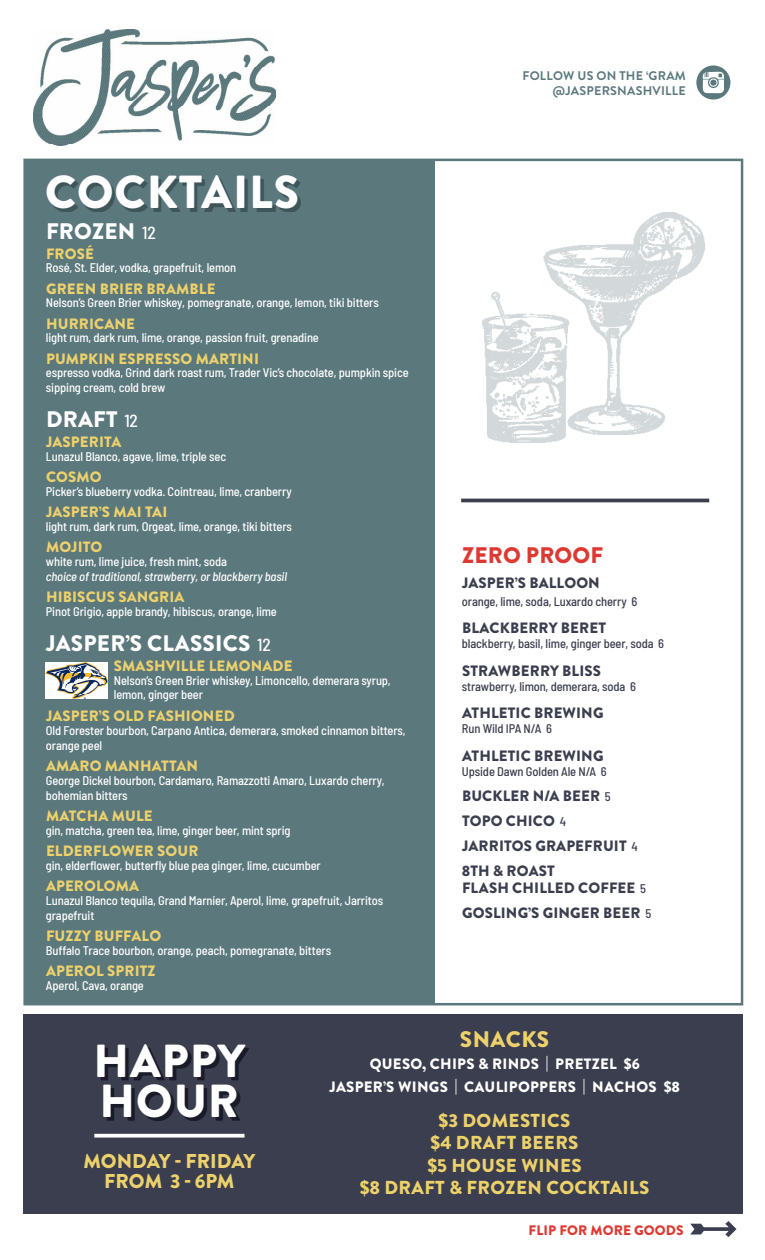
<style>
.page{position:relative;width:765px;height:1260px;background:#fff}
.page>*{position:absolute;margin:0;border:0;box-sizing:border-box;transform-origin:0 0}
.t1{font:900 46.25px "Brandon Grotesque";letter-spacing:.02em;color:#fff}
.t2{font:900 22.5px "Brandon Grotesque";letter-spacing:.01em;color:#fff}
.t3{font:900 22.5px "Brandon Grotesque";letter-spacing:.01em;color:#dd3832}
.t4{font:900 22.5px "Brandon Grotesque";letter-spacing:.02em;color:#edd16b}
.t5{font:900 20px "Brandon Grotesque";color:#edd16b}
.t6{font:900 18.75px "Brandon Grotesque";letter-spacing:.02em;color:#edd16b}
.t7{font:900 15px "Brandon Grotesque";letter-spacing:.01em;color:#edd16b}
.t8{font:900 15px "Brandon Grotesque";letter-spacing:.01em;color:#3b3e4e}
.t9{font:900 15px "Brandon Grotesque";letter-spacing:.02em;color:#fff}
.t10{font:900 13.75px "Brandon Grotesque";letter-spacing:.01em;color:#dd3832}
.t11{font:500 semi-condensed 12.5px/15px "Barlow";letter-spacing:-.01em;color:#fff}
.t12{font:500 semi-condensed 12.5px "Barlow";letter-spacing:-.01em;color:#3b3e4e}
.t13{font:italic 500 semi-condensed 12.5px "Barlow";letter-spacing:-.01em;color:#fff}
.t14{font:700 12.5px "Brandon Grotesque";letter-spacing:.02em;color:#5b787d}
.s1{font-family:"Barlow";font-weight:500;font-stretch:semi-condensed;font-size:17.5px}
.s2{font-family:"Barlow";font-weight:500;font-stretch:semi-condensed;font-size:12.5px}
</style>
<div class="page">
<div style="left:25px;top:160px;width:410px;height:844px;background:#5b787d"></div>
<img style="left:34px;top:30px;width:242px;height:116px">
<svg style="left:696px;top:65px;width:34px;height:35px"></svg>
<div style="left:23px;top:1014px;width:720px;height:200px;background:#3b3e4e"></div>
<svg style="left:690px;top:1221px;width:47px;height:16px"></svg>
<svg style="left:50px;top:179px;width:250px;height:33px"></svg>
<img style="left:482px;top:212px;width:222px;height:231px">
<hr style="left:461px;top:499px;width:248px;height:3px;background:#3b3e4e">
<svg style="left:101px;top:1047px;width:148px;height:74px"></svg>
<svg style="left:94px;top:1134px;width:151px;height:4px"></svg>
<img style="left:46px;top:663px;width:61px;height:35px">
<p class="t1" style="left:45px;top:160px;width:255px">COCKTAILS</p>
<p class="t2" style="left:46px;top:215px;width:111px">FROZEN <span class="s1">12</span></p>
<p class="t7" style="left:46px;top:243px;width:49px">FROSÉ</p>
<p class="t11" style="left:46px;top:259px;width:192px">Rosé, St. Elder, vodka, grapefruit, lemon</p>
<p class="t7" style="left:46px;top:278px;width:171px">GREEN BRIER BRAMBLE</p>
<p class="t11" style="left:46px;top:294px;width:334px">Nelson’s Green Brier whiskey, pomegranate, orange, lemon, tiki bitters</p>
<p class="t7" style="left:46px;top:313px;width:91px">HURRICANE</p>
<p class="t11" style="left:46px;top:329px;width:274px">light rum, dark rum, lime, orange, passion fruit, grenadine</p>
<p class="t7" style="left:46px;top:348px;width:214px">PUMPKIN ESPRESSO MARTINI</p>
<p class="t11" style="left:46px;top:364px;width:364px">espresso vodka, Grind dark roast rum, Trader Vic’s chocolate, pumpkin spice sipping cream, cold brew</p>
<p class="t2" style="left:46px;top:404px;width:93px">DRAFT <span class="s1">12</span></p>
<p class="t7" style="left:46px;top:432px;width:77px">JASPERITA</p>
<p class="t11" style="left:46px;top:448px;width:182px">Lunazul Blanco, agave, lime, triple sec</p>
<p class="t7" style="left:46px;top:467px;width:57px">COSMO</p>
<p class="t11" style="left:46px;top:483px;width:247px">Picker’s blueberry vodka. Cointreau, lime, cranberry</p>
<p class="t7" style="left:46px;top:502px;width:123px">JASPER’S MAI TAI</p>
<p class="t11" style="left:46px;top:518px;width:248px">light rum, dark rum, Orgeat, lime, orange, tiki bitters</p>
<p class="t7" style="left:46px;top:537px;width:58px">MOJITO</p>
<p class="t11" style="left:46px;top:553px;width:183px">white rum, lime juice, fresh mint, soda</p>
<p class="t13" style="left:46px;top:568px;width:243px">choice of traditional, strawberry, or blackberry basil</p>
<p class="t7" style="left:46px;top:587px;width:140px">HIBISCUS SANGRIA</p>
<p class="t11" style="left:46px;top:603px;width:233px">Pinot Grigio, apple brandy, hibiscus, orange, lime</p>
<p class="t2" style="left:46px;top:627px;width:226px">JASPER’S CLASSICS <span class="s1">12</span></p>
<p class="t7" style="left:114px;top:655px;width:180px">SMASHVILLE LEMONADE</p>
<p class="t11" style="left:114px;top:673px;width:278px;line-height:13.8px">Nelson’s Green Brier whiskey, Limoncello, demerara syrup, lemon, ginger beer</p>
<p class="t7" style="left:46px;top:705px;width:190px">JASPER’S OLD FASHIONED</p>
<p class="t11" style="left:46px;top:722px;width:361px">Old Forester bourbon, Carpano Antica, demerara, smoked cinnamon bitters, orange peel</p>
<p class="t7" style="left:46px;top:755px;width:154px">AMARO MANHATTAN</p>
<p class="t11" style="left:46px;top:772px;width:340px">George Dickel bourbon, Cardamaro, Ramazzotti Amaro, Luxardo cherry, bohemian bitters</p>
<p class="t7" style="left:46px;top:805px;width:108px">MATCHA MULE</p>
<p class="t11" style="left:46px;top:822px;width:246px">gin, matcha, green tea, lime, ginger beer, mint sprig</p>
<p class="t7" style="left:46px;top:840px;width:154px">ELDERFLOWER SOUR</p>
<p class="t11" style="left:46px;top:857px;width:276px">gin, elderflower, butterfly blue pea ginger, lime, cucumber</p>
<p class="t7" style="left:46px;top:875px;width:95px">APEROLOMA</p>
<p class="t11" style="left:46px;top:892px;width:339px">Lunazul Blanco tequila, Grand Marnier, Aperol, lime, grapefruit, Jarritos grapefruit</p>
<p class="t7" style="left:46px;top:925px;width:117px">FUZZY BUFFALO</p>
<p class="t11" style="left:46px;top:942px;width:287px">Buffalo Trace bourbon, orange, peach, pomegranate, bitters</p>
<p class="t7" style="left:46px;top:960px;width:111px">APEROL SPRITZ</p>
<p class="t11" style="left:46px;top:977px;width:100px">Aperol, Cava, orange</p>
<p class="t14" style="left:522px;top:67px;width:165px">FOLLOW US ON THE ‘GRAM</p>
<p class="t14" style="left:553px;top:82px;width:134px">@JASPERSNASHVILLE</p>
<p class="t3" style="left:462px;top:540px;width:143px">ZERO PROOF</p>
<p class="t8" style="left:462px;top:573px;width:139px">JASPER’S BALLOON</p>
<p class="t12" style="left:462px;top:592px;width:177px">orange, lime, soda, Luxardo cherry 6</p>
<p class="t8" style="left:462px;top:618px;width:145px">BLACKBERRY BERET</p>
<p class="t12" style="left:462px;top:635px;width:204px">blackberry, basil, lime, ginger beer, soda 6</p>
<p class="t8" style="left:462px;top:660px;width:141px">STRAWBERRY BLISS</p>
<p class="t12" style="left:462px;top:677px;width:176px">strawberry, limon, demerara, soda 6</p>
<p class="t8" style="left:462px;top:703px;width:143px">ATHLETIC BREWING</p>
<p class="t12" style="left:462px;top:720px;width:91px">Run Wild IPA N/A 6</p>
<p class="t8" style="left:462px;top:745px;width:143px">ATHLETIC BREWING</p>
<p class="t12" style="left:462px;top:762px;width:146px">Upside Dawn Golden Ale N/A 6</p>
<p class="t8" style="left:462px;top:785px;width:150px">BUCKLER N/A BEER <span class="s2">5</span></p>
<p class="t8" style="left:462px;top:810px;width:106px">TOPO CHICO <span class="s2">4</span></p>
<p class="t8" style="left:462px;top:835px;width:177px">JARRITOS GRAPEFRUIT <span class="s2">4</span></p>
<p class="t8" style="left:462px;top:860px;width:94px">8TH &amp; ROAST</p>
<p class="t8" style="left:462px;top:878px;width:186px">FLASH CHILLED COFFEE <span class="s2">5</span></p>
<p class="t8" style="left:462px;top:903px;width:191px">GOSLING’S GINGER BEER <span class="s2">5</span></p>
<p class="t1" style="left:93px;top:1028px;width:153px">HAPPY</p>
<p class="t1" style="left:100px;top:1068px;width:141px">HOUR</p>
<p class="t5" style="left:83px;top:1147px;width:173px">MONDAY - FRIDAY</p>
<p class="t5" style="left:104px;top:1167px;width:132px">FROM 3 - 6PM</p>
<p class="t4" style="left:460px;top:1023px;width:91px">SNACKS</p>
<p class="t9" style="left:370px;top:1053px;width:272px">QUESO, CHIPS &amp; RINDS | PRETZEL $6</p>
<p class="t9" style="left:329px;top:1076px;width:352px">JASPER’S WINGS | CAULIPOPPERS | NACHOS $8</p>
<p class="t6" style="left:439px;top:1107px;width:133px">$3 DOMESTICS</p>
<p class="t6" style="left:431px;top:1129px;width:150px">$4 DRAFT BEERS</p>
<p class="t6" style="left:427px;top:1152px;width:156px">$5 HOUSE WINES</p>
<p class="t6" style="left:360px;top:1174px;width:291px">$8 DRAFT &amp; FROZEN COCKTAILS</p>
<p class="t10" style="left:529px;top:1220px;width:157px">FLIP FOR MORE GOODS</p>
</div>
